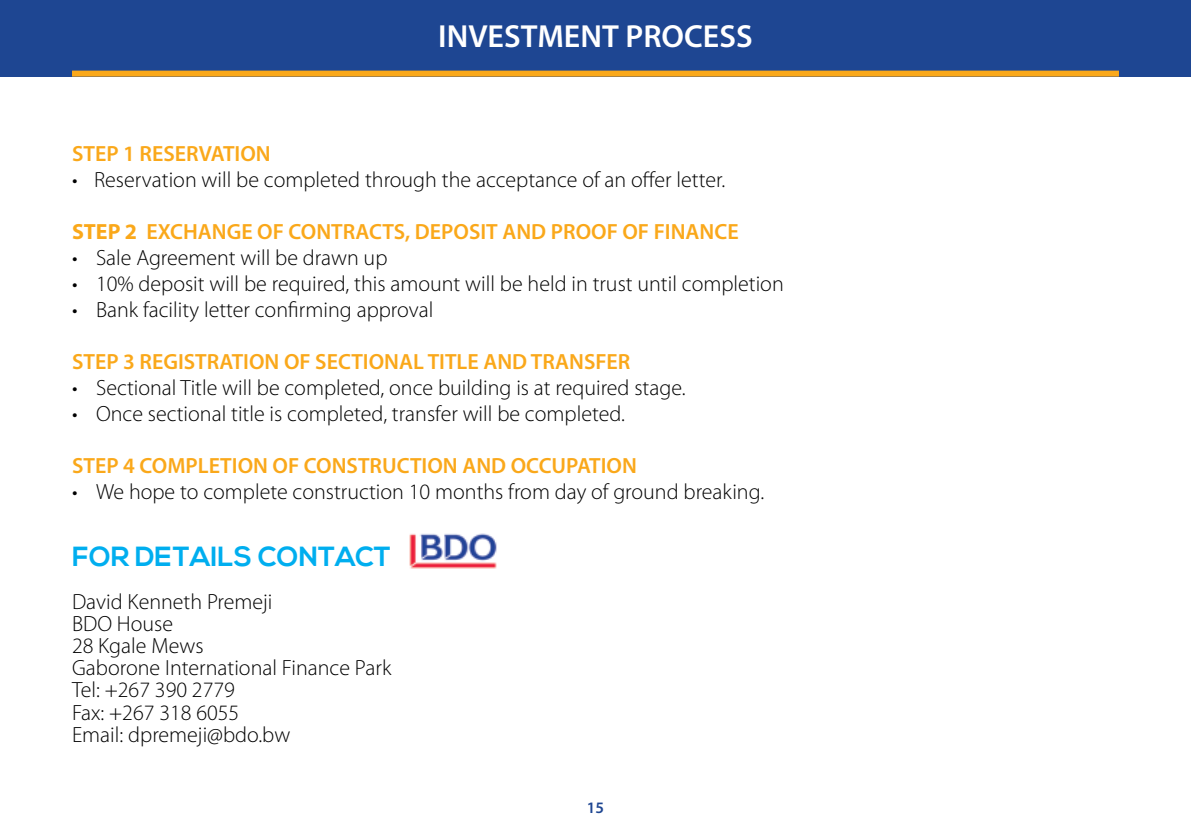
<style>
.page{position:relative;width:1191px;height:840px;background:#fff}
.page>*{position:absolute;margin:0;border:0;box-sizing:border-box;transform-origin:0 0}
.t1{font:600 32px "Myriad Pro";color:#fff}
.t2{font:700 27.6px "Nexa";color:#00aeef}
.t3{font:300 22px/22px "Myriad Pro";color:#000}
.t4{font:600 22px "Myriad Pro";color:#faa81a}
.t5{font:600 16px "Myriad Pro";color:#1e4692}
.s1{font-weight:700}
</style>
<div class="page">
<div style="left:0;top:0;width:1191px;height:77px;background:#1e4692"></div>
<div style="left:72px;top:71px;width:1047px;height:6px;background:#faa81a"></div>
<img style="left:409px;top:533px;width:88px;height:36px">
<h1 class="t1" style="left:438px;top:16px;width:316px">INVESTMENT PROCESS</h1>
<p class="t4" style="left:72px;top:139px;width:200px">STEP 1 RESERVATION</p>
<p class="t3" style="left:72px;top:168px;width:655px">• Reservation will be completed through the acceptance of an offer letter.</p>
<p class="t4" style="left:72px;top:217px;width:668px"><span class="s1">STEP 2</span> EXCHANGE OF CONTRACTS, DEPOSIT AND PROOF OF FINANCE</p>
<p class="t3" style="left:72px;top:246px;width:317px">• Sale Agreement will be drawn up</p>
<p class="t3" style="left:72px;top:272px;width:713px">• 10% deposit will be required, this amount will be held in trust until completion</p>
<p class="t3" style="left:72px;top:298px;width:363px">• Bank facility letter confirming approval</p>
<p class="t4" style="left:72px;top:347px;width:560px">STEP 3 REGISTRATION OF SECTIONAL TITLE AND TRANSFER</p>
<p class="t3" style="left:72px;top:376px;width:615px">• Sectional Title will be completed, once building is at required stage.</p>
<p class="t3" style="left:72px;top:402px;width:554px">• Once sectional title is completed, transfer will be completed.</p>
<p class="t4" style="left:72px;top:451px;width:566px">STEP 4 COMPLETION OF CONSTRUCTION AND OCCUPATION</p>
<p class="t3" style="left:72px;top:480px;width:693px">• We hope to complete construction 10 months from day of ground breaking.</p>
<p class="t2" style="left:72px;top:540px;width:320px">FOR DETAILS CONTACT</p>
<p class="t3" style="left:72px;top:590px;width:321px">David Kenneth Premeji<br>BDO House<br>28 Kgale Mews<br>Gaborone International Finance Park<br>Tel: +267 390 2779<br>Fax: +267 318 6055<br>Email: dpremeji@bdo.bw</p>
<p class="t5" style="left:587px;top:797px;width:19px">15</p>
</div>
